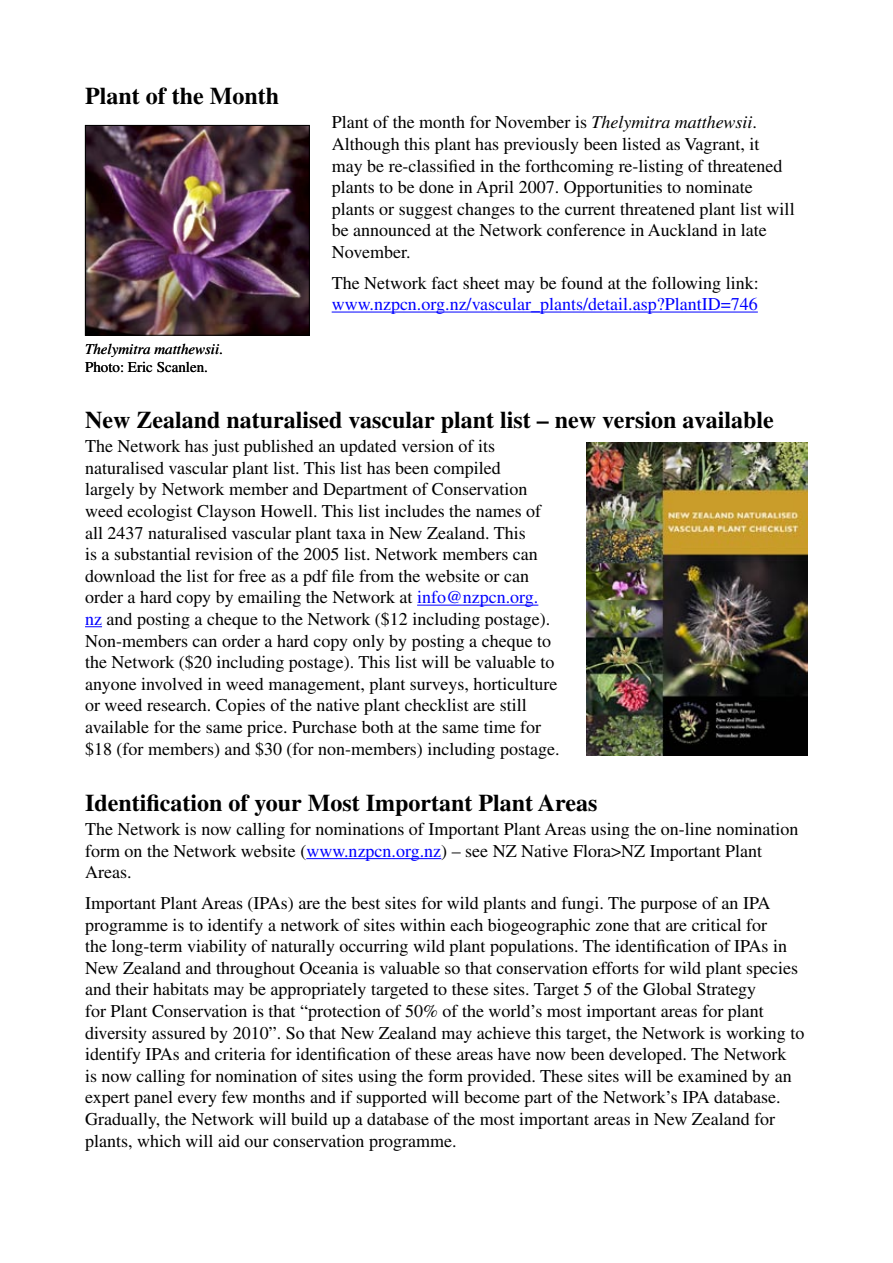
<style>
.page{position:relative;width:893px;height:1263px;background:#fff}
.page>*{position:absolute;margin:0;border:0;box-sizing:border-box;transform-origin:0 0}
.t1{font:700 24px "Times";color:#000}
.t2{font:18px/21.6px "Times";color:#000}
.t3{font:18px "Times";color:#00f}
.t4{font:italic 15px/18px "Times";color:#000}
.s1{font-style:normal}
.s2{font-style:italic}
.s3{color:#00f}
</style>
<div class="page">
<hr style="left:332px;top:312px;width:426px;height:1px;background:#00f">
<hr style="left:417px;top:605px;width:121px;height:1px;background:#00f">
<svg style="left:85px;top:626px;width:17px;height:1px"></svg>
<hr style="left:306px;top:858px;width:135px;height:1px;background:#00f">
<img style="left:87px;top:127px;width:221px;height:207px">
<div style="left:85px;top:125px;width:225px;height:211px;border:1px solid #000"></div>
<img style="left:587px;top:443px;width:221px;height:312px">
<h1 class="t1" style="left:85px;top:81px;width:195px">Plant of the Month</h1>
<p class="t4" style="left:85px;top:340px;width:139px">Thelymitra matthewsii<span class="s1">.<br>Photo: Eric Scanlen.</span></p>
<p class="t2" style="left:332px;top:111px;width:464px">Plant of the month for November is <span class="s2">Thelymitra matthewsii</span>.<br>Although this plant has previously been listed as Vagrant, it may be re-classified in the forthcoming re-listing of threatened plants to be done in April 2007. Opportunities to nominate plants or suggest changes to the current threatened plant list will be announced at the Network conference in Auckland in late November.</p>
<p class="t2" style="left:332px;top:272px;width:429px">The Network fact sheet may be found at the following link:</p>
<p class="t3" style="left:332px;top:294px;width:428px">www.nzpcn.org.nz/vascular_plants/detail.asp?PlantID=746</p>
<h1 class="t1" style="left:85px;top:405px;width:690px">New Zealand naturalised vascular plant list – new version available</h1>
<p class="t2" style="left:85px;top:435px;width:476px">The Network has just published an updated version of its naturalised vascular plant list. This list has been compiled<br>largely by Network member and Department of Conservation weed ecologist Clayson Howell. This list includes the names of all 2437 naturalised vascular plant taxa in New Zealand. This<br>is a substantial revision of the 2005 list. Network members can download the list for free as a pdf file from the website or can order a hard copy by emailing the Network at <span class="s3">info@nzpcn.org. nz</span> and posting a cheque to the Network ($12 including postage).<br>Non-members can order a hard copy only by posting a cheque to the Network ($20 including postage). This list will be valuable to anyone involved in weed management, plant surveys, horticulture or weed research. Copies of the native plant checklist are still available for the same price. Purchase both at the same time for $18 (for members) and $30 (for non-members) including postage.</p>
<h1 class="t1" style="left:85px;top:788px;width:514px">Identification of your Most Important Plant Areas</h1>
<p class="t2" style="left:85px;top:818px;width:715px">The Network is now calling for nominations of Important Plant Areas using the on-line nomination form on the Network website (<span class="s3">www.nzpcn.org.nz</span>) – see NZ Native Flora&gt;NZ Important Plant<br>Areas.</p>
<p class="t2" style="left:85px;top:892px;width:721px">Important Plant Areas (IPAs) are the best sites for wild plants and fungi. The purpose of an IPA programme is to identify a network of sites within each biogeographic zone that are critical for<br>the long-term viability of naturally occurring wild plant populations. The identification of IPAs in New Zealand and throughout Oceania is valuable so that conservation efforts for wild plant species and their habitats may be appropriately targeted to these sites. Target 5 of the Global Strategy<br>for Plant Conservation is that “protection of 50% of the world’s most important areas for plant diversity assured by 2010”. So that New Zealand may achieve this target, the Network is working to identify IPAs and criteria for identification of these areas have now been developed. The Network<br>is now calling for nomination of sites using the form provided. These sites will be examined by an expert panel every few months and if supported will become part of the Network’s IPA database.<br>Gradually, the Network will build up a database of the most important areas in New Zealand for plants, which will aid our conservation programme.</p>
</div>
